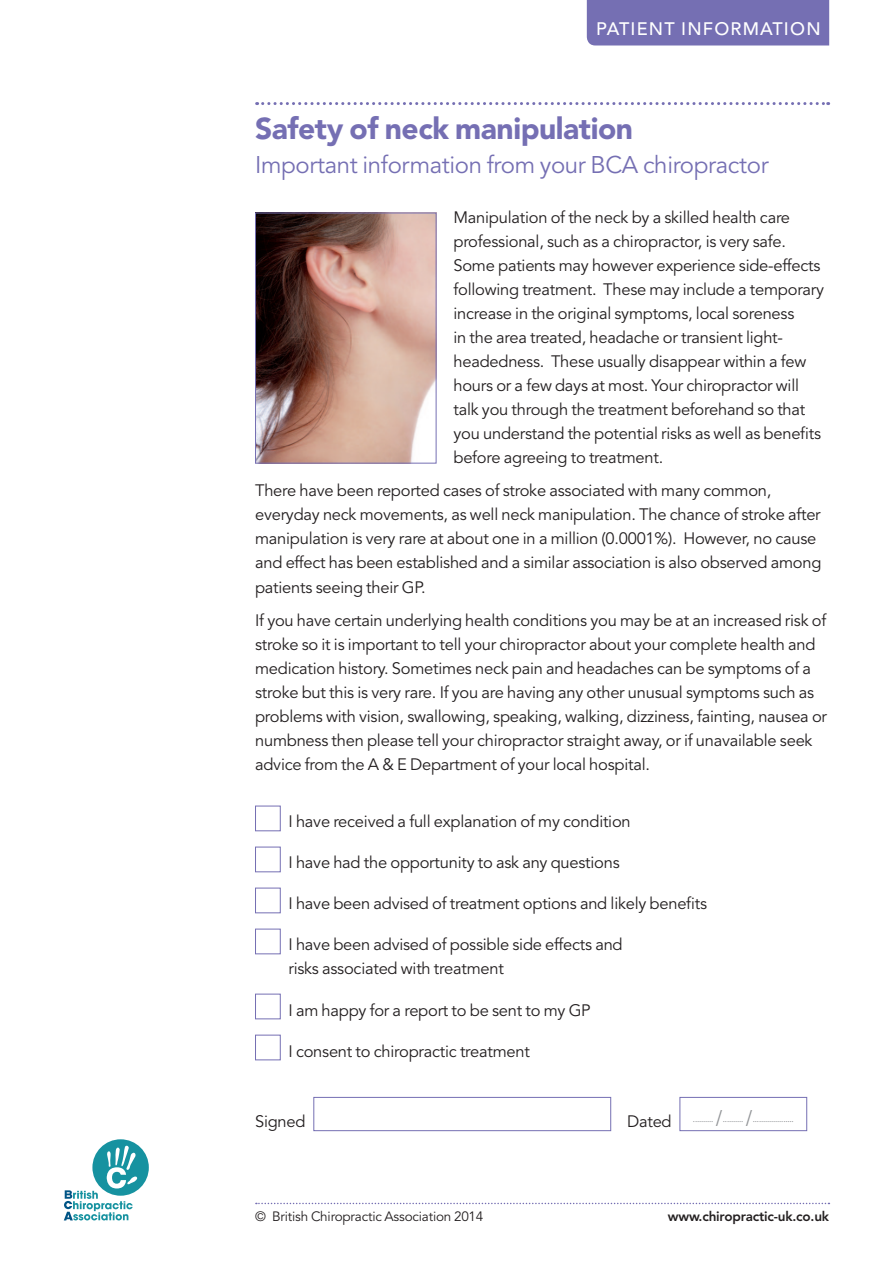
<style>
.page{position:relative;width:893px;height:1263px;background:#fff}
.page>*{position:absolute;margin:0;border:0;box-sizing:border-box;transform-origin:0 0}
.t1{font:900 30px "Avenir";letter-spacing:-.015em;color:#756fb3}
.t2{font:24px "Avenir";letter-spacing:-.015em;color:#756fb3}
.t3{font:22.5px "Minion Pro";color:#939598}
.t4{font:500 18px "Avenir";letter-spacing:.065em;color:#fff}
.t5{font:16.5px/24px "Avenir";letter-spacing:-.015em;color:#231f20}
.t6{font:13.5px "Avenir";letter-spacing:-.015em;color:#231f20}
.t7{font:800 13.5px "Avenir";letter-spacing:-.015em;color:#231f20}
.t8{font:9.75px "Minion Pro";color:#939598}
</style>
<div class="page">
<div style="left:587px;top:0;width:242px;height:45px;background:#756fb3"></div>
<div style="left:92px;top:1139px;width:57px;height:57px;background:#1692a0;border-radius:50%"></div>
<svg style="left:64px;top:1146px;width:74px;height:74px"></svg>
<svg style="left:256px;top:1203px;width:573px;height:1px"></svg>
<svg style="left:257px;top:102px;width:572px;height:3px"></svg>
<div style="left:255px;top:806px;width:26px;height:25px;border:1px solid #756fb3"></div>
<div style="left:255px;top:847px;width:26px;height:25px;border:1px solid #756fb3"></div>
<div style="left:255px;top:888px;width:26px;height:25px;border:1px solid #756fb3"></div>
<div style="left:255px;top:929px;width:26px;height:25px;border:1px solid #756fb3"></div>
<div style="left:255px;top:994px;width:26px;height:25px;border:1px solid #756fb3"></div>
<div style="left:255px;top:1035px;width:26px;height:25px;border:1px solid #756fb3"></div>
<div style="left:313px;top:1097px;width:298px;height:34px;border:1px solid #756fb3"></div>
<div style="left:679px;top:1097px;width:128px;height:34px;border:1px solid #756fb3"></div>
<img style="left:257px;top:215px;width:177px;height:246px">
<div style="left:255px;top:213px;width:181px;height:250px;border:1px solid #756fb3"></div>
<p class="t4" style="left:596px;top:18px;width:226px">PATIENT INFORMATION</p>
<h1 class="t1" style="left:255px;top:110px;width:379px">Safety of neck manipulation</h1>
<h2 class="t2" style="left:255px;top:151px;width:515px">Important information from your BCA chiropractor</h2>
<p class="t5" style="left:453px;top:206px;width:372px">Manipulation of the neck by a skilled health care professional, such as a chiropractor, is very safe.<br>Some patients may however experience side-effects following treatment. These may include a temporary increase in the original symptoms, local soreness<br>in the area treated, headache or transient light&shy;headedness. These usually disappear within a few hours or a few days at most. Your chiropractor will talk you through the treatment beforehand so that you understand the potential risks as well as benefits before agreeing to treatment.</p>
<p class="t5" style="left:255px;top:479px;width:568px">There have been reported cases of stroke associated with many common, everyday neck movements, as well neck manipulation. The chance of stroke after manipulation is very rare at about one in a million (0.0001%). However, no cause and effect has been established and a similar association is also observed among patients seeing their GP.</p>
<p class="t5" style="left:255px;top:608px;width:573px">If you have certain underlying health conditions you may be at an increased risk of stroke so it is important to tell your chiropractor about your complete health and medication history. Sometimes neck pain and headaches can be symptoms of a stroke but this is very rare. If you are having any other unusual symptoms such as problems with vision, swallowing, speaking, walking, dizziness, fainting, nausea or numbness then please tell your chiropractor straight away, or if unavailable seek advice from the A &amp; E Department of your local hospital.</p>
<p class="t5" style="left:288px;top:810px;width:344px">I have received a full explanation of my condition</p>
<p class="t5" style="left:288px;top:851px;width:333px">I have had the opportunity to ask any questions</p>
<p class="t5" style="left:288px;top:892px;width:420px">I have been advised of treatment options and likely benefits</p>
<p class="t5" style="left:288px;top:933px;width:336px">I have been advised of possible side effects and risks associated with treatment</p>
<p class="t5" style="left:288px;top:998px;width:304px">I am happy for a report to be sent to my GP</p>
<p class="t5" style="left:288px;top:1039px;width:243px">I consent to chiropractic treatment</p>
<p class="t5" style="left:255px;top:1110px;width:52px">Signed</p>
<p class="t5" style="left:627px;top:1110px;width:46px">Dated</p>
<p class="t8" style="left:693px;top:1112px;width:22px">..........</p>
<h3 class="t3" style="left:715px;top:1103px;width:9px">/</h3>
<p class="t8" style="left:723px;top:1112px;width:22px">..........</p>
<h3 class="t3" style="left:745px;top:1103px;width:9px">/</h3>
<p class="t8" style="left:753px;top:1112px;width:42px">....................</p>
<p class="t6" style="left:255px;top:1209px;width:230px">© British Chiropractic Association 2014</p>
<p class="t7" style="left:668px;top:1208px;width:163px">www.chiropractic-uk.co.uk</p>
</div>
